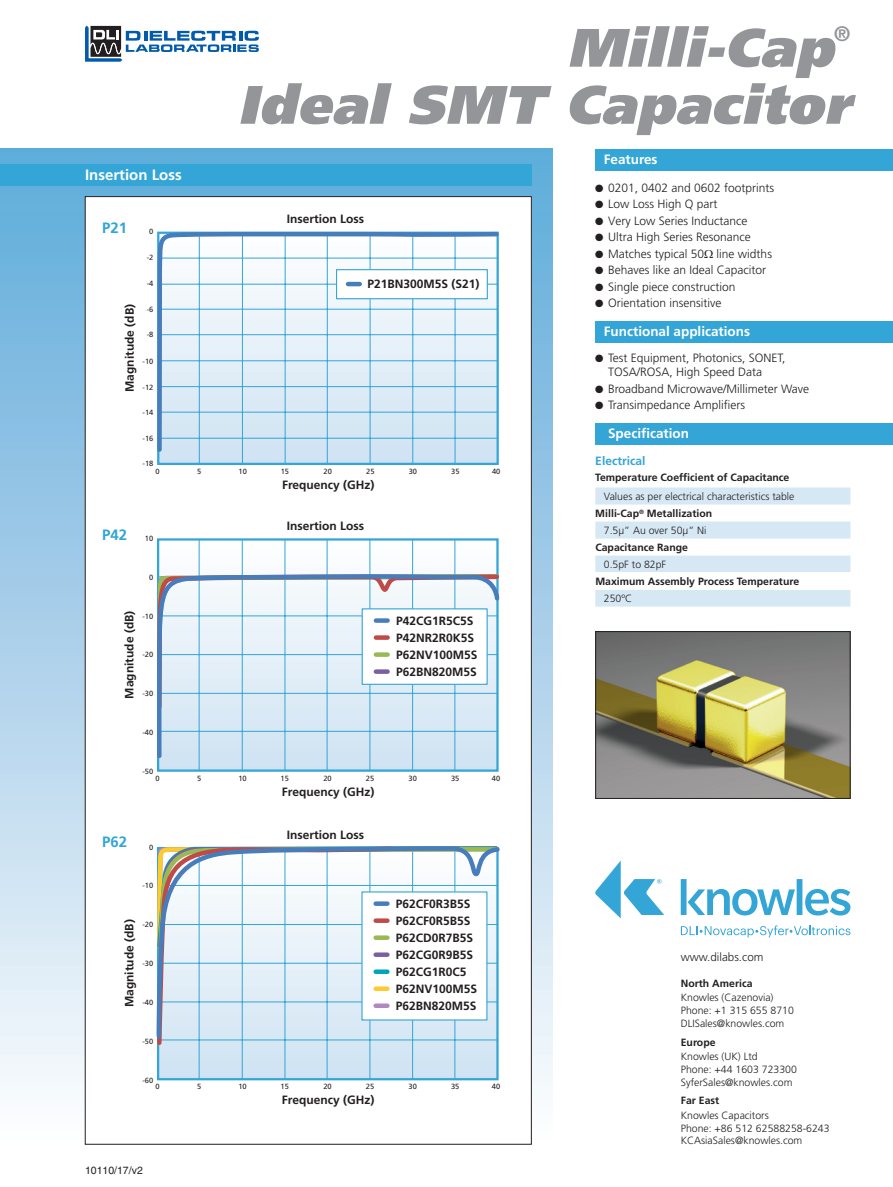
<style>
.page{position:relative;width:893px;height:1187px;background:#fff}
.page>*{position:absolute;margin:0;border:0;box-sizing:border-box;transform-origin:0 0}
.t1{font:italic 900 54px "Frutiger";color:#939598}
.t2{font:700 21px "Frutiger";color:#939598}
.t3{font:700 15px "Frutiger";color:#fff}
.t4{font:700 15px "Frutiger";color:#33a5d6}
.t5{font:700 13.5px "Frutiger";color:#fff}
.t6{font:300 12px/14.4px "Frutiger";color:#231f20}
.t7{font:700 12px/17px "Frutiger";color:#231f20}
.t8{font:700 12px "Frutiger";color:#33a5d6}
.t9{font:300 11.7px "Frutiger";color:#231f20}
.t10{font:300 10.5px/12.6px "Frutiger";color:#231f20}
.t11{font:700 10.5px "Frutiger";color:#231f20}
.t12{font:10.5px "Helvetica";color:#231f20}
.t13{font:7.5px "Frutiger";color:#231f20}
</style>
<div class="page">
<div style="left:0;top:149px;width:553px;height:995px;background:linear-gradient(to bottom,#5da9d8,#fcfafc)"></div>
<svg style="left:85px;top:26px;width:174px;height:36px"></svg>
<div style="left:595px;top:149px;width:298px;height:21px;background:#33a5d6"></div>
<div style="left:595px;top:321px;width:298px;height:21px;background:#33a5d6"></div>
<img style="left:597px;top:633px;width:251px;height:163px">
<div style="left:595px;top:631px;width:255px;height:167px;border:1px solid #231f20"></div>
<div style="left:595px;top:423px;width:298px;height:22px;background:#33a5d6"></div>
<svg style="left:595px;top:487px;width:255px;height:119px"></svg>
<div style="left:595px;top:572px;width:255px;height:17px;background:#fff"></div>
<div style="left:0;top:164px;width:531px;height:22px;background:#33a5d6"></div>
<div style="left:85px;top:196px;width:446px;height:948px;background:#fff"></div>
<svg style="left:681px;top:925px;width:169px;height:12px"></svg>
<svg style="left:681px;top:879px;width:169px;height:36px"></svg>
<svg style="left:595px;top:860px;width:69px;height:58px"></svg>
<div style="left:158px;top:233px;width:339px;height:231px;background:linear-gradient(to right,#cfe3f3,#cfe3f2)"></div>
<hr style="left:327px;top:233px;width:1px;height:231px;background:#33a5d6">
<hr style="left:199px;top:233px;width:1px;height:231px;background:#33a5d6">
<hr style="left:242px;top:233px;width:1px;height:231px;background:#33a5d6">
<hr style="left:285px;top:233px;width:1px;height:231px;background:#33a5d6">
<hr style="left:370px;top:233px;width:1px;height:231px;background:#33a5d6">
<hr style="left:412px;top:233px;width:1px;height:231px;background:#33a5d6">
<hr style="left:455px;top:233px;width:1px;height:231px;background:#33a5d6">
<svg style="left:157px;top:231px;width:342px;height:223px"></svg>
<svg style="left:160px;top:541px;width:336px;height:227px"></svg>
<hr style="left:327px;top:539px;width:1px;height:231px;background:#33a5d6">
<hr style="left:199px;top:539px;width:1px;height:231px;background:#33a5d6">
<hr style="left:242px;top:539px;width:1px;height:231px;background:#33a5d6">
<hr style="left:285px;top:539px;width:1px;height:231px;background:#33a5d6">
<hr style="left:370px;top:539px;width:1px;height:231px;background:#33a5d6">
<hr style="left:412px;top:539px;width:1px;height:231px;background:#33a5d6">
<hr style="left:455px;top:539px;width:1px;height:231px;background:#33a5d6">
<div style="left:157px;top:538px;width:342px;height:233px;border:2px solid #33a5d6"></div>
<svg style="left:157px;top:572px;width:343px;height:188px"></svg>
<div style="left:158px;top:848px;width:339px;height:231px;background:#d2e4f3"></div>
<hr style="left:327px;top:848px;width:1px;height:231px;background:#33a5d6">
<hr style="left:199px;top:848px;width:1px;height:231px;background:#33a5d6">
<hr style="left:242px;top:848px;width:1px;height:231px;background:#33a5d6">
<hr style="left:285px;top:848px;width:1px;height:231px;background:#33a5d6">
<hr style="left:370px;top:848px;width:1px;height:231px;background:#33a5d6">
<hr style="left:412px;top:848px;width:1px;height:231px;background:#33a5d6">
<hr style="left:455px;top:848px;width:1px;height:231px;background:#33a5d6">
<svg style="left:157px;top:1040px;width:238px;height:7px"></svg>
<svg style="left:156px;top:846px;width:344px;height:194px"></svg>
<h1 class="t1" style="left:567px;top:15px;width:282px">Milli-Cap</h1>
<h2 class="t2" style="left:834px;top:22px;width:18px">®</h2>
<h1 class="t1" style="left:238px;top:72px;width:628px">Ideal SMT Capacitor</h1>
<p class="t5" style="left:604px;top:151px;width:55px">Features</p>
<p class="t6" style="left:595px;top:180px;width:180px">● 0201, 0402 and 0602 footprints</p>
<p class="t6" style="left:595px;top:197px;width:124px">● Low Loss High Q part</p>
<p class="t6" style="left:595px;top:213px;width:154px">● Very Low Series Inductance</p>
<p class="t6" style="left:595px;top:230px;width:157px">● Ultra High Series Resonance</p>
<p class="t6" style="left:595px;top:246px;width:178px">● Matches typical 50 line widths</p>
<p class="t6" style="left:595px;top:263px;width:172px">● Behaves like an Ideal Capacitor</p>
<p class="t6" style="left:595px;top:279px;width:142px">● Single piece construction</p>
<p class="t6" style="left:595px;top:296px;width:128px">● Orientation insensitive</p>
<p class="t5" style="left:604px;top:323px;width:148px">Functional applications</p>
<p class="t6" style="left:608px;top:350px;width:179px;text-indent:-13px">● Test Equipment, Photonics, SONET,<br>TOSA/ROSA, High Speed Data</p>
<p class="t6" style="left:595px;top:381px;width:215px">● Broadband Microwave/Millimeter Wave</p>
<p class="t6" style="left:595px;top:398px;width:151px">● Transimpedance Amplifiers</p>
<p class="t5" style="left:608px;top:426px;width:83px">Specification</p>
<p class="t8" style="left:595px;top:454px;width:52px">Electrical</p>
<p class="t11" style="left:595px;top:471px;width:196px">Temperature Coefficient of Capacitance</p>
<p class="t10" style="left:604px;top:490px;width:192px">Values as per electrical characteristics table</p>
<p class="t11" style="left:595px;top:507px;width:118px">Milli-Cap<sup>®</sup> Metallization</p>
<p class="t10" style="left:604px;top:524px;width:104px">7.5µ” Au over 50µ” Ni</p>
<p class="t11" style="left:595px;top:541px;width:94px">Capacitance Range</p>
<p class="t10" style="left:604px;top:558px;width:64px">0.5pF to 82pF</p>
<p class="t11" style="left:595px;top:575px;width:205px">Maximum Assembly Process Temperature</p>
<p class="t10" style="left:604px;top:592px;width:30px">250ºC</p>
<p class="t3" style="left:85px;top:166px;width:98px">Insertion Loss</p>
<p class="t7" style="left:287px;top:210px;width:79px">Insertion Loss</p>
<p class="t4" style="left:102px;top:218px;width:27px">P21</p>
<p class="t13" style="left:149px;top:227px;width:6px">0</p>
<p class="t13" style="left:147px;top:253px;width:8px">-2</p>
<p class="t13" style="left:147px;top:279px;width:8px">-4</p>
<p class="t13" style="left:147px;top:304px;width:8px">-6</p>
<p class="t13" style="left:147px;top:330px;width:8px">-8</p>
<p class="t13" style="left:143px;top:357px;width:12px">-10</p>
<p class="t13" style="left:143px;top:383px;width:12px">-12</p>
<p class="t13" style="left:143px;top:408px;width:12px">-14</p>
<p class="t13" style="left:143px;top:434px;width:12px">-16</p>
<p class="t13" style="left:143px;top:459px;width:12px">-18</p>
<p class="t7" style="left:367px;top:275px;width:114px">P21BN300M5S (S21)</p>
<p class="t7" style="left:121px;top:392px;width:89px;rotate:-90deg">Magnitude (dB)</p>
<p class="t13" style="left:156px;top:467px;width:6px">0</p>
<p class="t13" style="left:197px;top:467px;width:6px">5</p>
<p class="t13" style="left:239px;top:467px;width:10px">10</p>
<p class="t13" style="left:281px;top:467px;width:10px">15</p>
<p class="t13" style="left:324px;top:467px;width:10px">20</p>
<p class="t13" style="left:366px;top:467px;width:10px">25</p>
<p class="t13" style="left:409px;top:467px;width:10px">30</p>
<p class="t13" style="left:451px;top:467px;width:10px">35</p>
<p class="t13" style="left:492px;top:467px;width:10px">40</p>
<p class="t7" style="left:282px;top:476px;width:94px">Frequency (GHz)</p>
<p class="t7" style="left:287px;top:517px;width:79px">Insertion Loss</p>
<p class="t4" style="left:102px;top:526px;width:27px">P42</p>
<p class="t13" style="left:145px;top:534px;width:10px">10</p>
<p class="t13" style="left:149px;top:572px;width:6px">0</p>
<p class="t13" style="left:142px;top:611px;width:12px">-10</p>
<p class="t13" style="left:142px;top:650px;width:12px">-20</p>
<p class="t13" style="left:142px;top:689px;width:12px">-30</p>
<p class="t13" style="left:142px;top:728px;width:12px">-40</p>
<p class="t13" style="left:142px;top:767px;width:12px">-50</p>
<p class="t7" style="left:121px;top:698px;width:89px;rotate:-90deg">Magnitude (dB)</p>
<p class="t7" style="left:396px;top:611px;width:83px">P42CG1R5C5S<br>P42NR2R0K5S<br>P62NV100M5S<br>P62BN820M5S</p>
<p class="t13" style="left:155px;top:773px;width:6px">0</p>
<p class="t13" style="left:197px;top:773px;width:6px">5</p>
<p class="t13" style="left:238px;top:773px;width:10px">10</p>
<p class="t13" style="left:280px;top:773px;width:10px">15</p>
<p class="t13" style="left:323px;top:773px;width:10px">20</p>
<p class="t13" style="left:366px;top:773px;width:10px">25</p>
<p class="t13" style="left:408px;top:773px;width:10px">30</p>
<p class="t13" style="left:451px;top:773px;width:10px">35</p>
<p class="t13" style="left:492px;top:773px;width:10px">40</p>
<p class="t7" style="left:282px;top:783px;width:94px">Frequency (GHz)</p>
<p class="t4" style="left:102px;top:833px;width:27px">P62</p>
<p class="t13" style="left:149px;top:842px;width:6px">0</p>
<p class="t7" style="left:287px;top:825px;width:79px">Insertion Loss</p>
<p class="t13" style="left:142px;top:881px;width:12px">-10</p>
<p class="t13" style="left:142px;top:920px;width:12px">-20</p>
<p class="t13" style="left:142px;top:958px;width:12px">-30</p>
<p class="t13" style="left:142px;top:997px;width:12px">-40</p>
<p class="t13" style="left:142px;top:1036px;width:12px">-50</p>
<p class="t13" style="left:142px;top:1075px;width:12px">-60</p>
<p class="t7" style="left:396px;top:894px;width:83px">P62CF0R3B5S<br>P62CF0R5B5S<br>P62CD0R7B5S<br>P62CG0R9B5S<br>P62CG1R0C5<br>P62NV100M5S<br>P62BN820M5S</p>
<p class="t7" style="left:121px;top:1007px;width:89px;rotate:-90deg">Magnitude (dB)</p>
<p class="t13" style="left:155px;top:1082px;width:6px">0</p>
<p class="t13" style="left:197px;top:1082px;width:6px">5</p>
<p class="t13" style="left:238px;top:1082px;width:10px">10</p>
<p class="t13" style="left:280px;top:1082px;width:10px">15</p>
<p class="t13" style="left:323px;top:1082px;width:10px">20</p>
<p class="t13" style="left:366px;top:1082px;width:10px">25</p>
<p class="t13" style="left:408px;top:1082px;width:10px">30</p>
<p class="t13" style="left:451px;top:1082px;width:10px">35</p>
<p class="t13" style="left:492px;top:1082px;width:10px">40</p>
<p class="t7" style="left:282px;top:1091px;width:94px">Frequency (GHz)</p>
<p class="t12" style="left:85px;top:1163px;width:59px">10110/17/v2</p>
<p class="t9" style="left:681px;top:950px;width:84px">www.dilabs.com</p>
<p class="t11" style="left:681px;top:976px;width:73px">North America</p>
<p class="t10" style="left:681px;top:991px;width:115px">Knowles (Cazenovia)<br>Phone: +1 315 655 8710<br>DLISales@knowles.com</p>
<p class="t11" style="left:681px;top:1035px;width:36px">Europe</p>
<p class="t10" style="left:681px;top:1050px;width:118px">Knowles (UK) Ltd<br>Phone: +44 1603 723300<br>SyferSales@knowles.com</p>
<p class="t11" style="left:681px;top:1094px;width:40px">Far East</p>
<p class="t10" style="left:681px;top:1109px;width:150px">Knowles Capacitors<br>Phone: +86 512 62588258-6243<br>KCAsiaSales@knowles.com</p>
</div>
